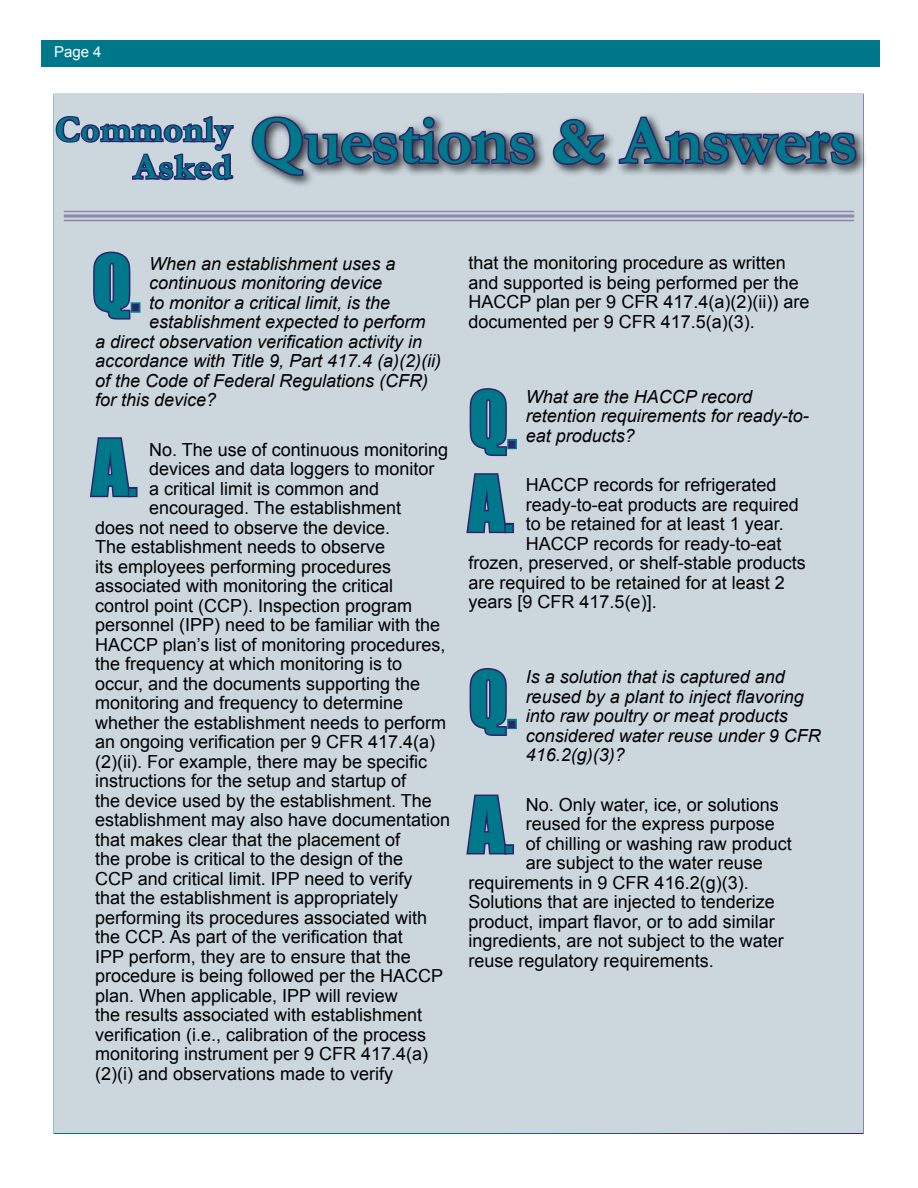
<style>
.page{position:relative;width:918px;height:1188px;background:#fff}
.page>*{position:absolute;margin:0;border:0;box-sizing:border-box;transform-origin:0 0}
.t1{font:72px/84px "Impact";color:#00788b}
.t2{font:700 69px "Garamond";letter-spacing:-.02em;color:#00788b}
.t3{font:700 36px/37.5px "Garamond";letter-spacing:.03em;color:#00788b;text-align:right}
.t4{font:18px/19.5px "Arial";color:#000}
.t5{font:italic 18px/19.5px "Arial";color:#000}
.t6{font:15px "Arial";color:#fff}
.s1{font-size:45px;color:#2e246b}
.s2{font-size:45px}
</style>
<div class="page">
<div style="left:42px;top:40px;width:876px;height:27px;background:#00788b"></div>
<div style="left:54px;top:94px;width:810px;height:1040px;background:#cbd6dd;border:2px solid #fff"></div>
<div style="left:881px;top:0;width:37px;height:1188px;background:#fff"></div>
<div style="left:247px;top:112px;width:621px;height:76px;background:#000;opacity:.75"></div>
<svg style="left:250px;top:93px;width:287px;height:85px"></svg>
<svg style="left:551px;top:112px;width:56px;height:55px"></svg>
<svg style="left:617px;top:93px;width:241px;height:74px"></svg>
<svg style="left:54px;top:104px;width:181px;height:497px"></svg>
<div style="left:131px;top:302px;width:9px;height:11px;border:3px solid #00788b"></div>
<hr style="left:64px;top:211px;width:790px;height:1px;background:#9087ad">
<hr style="left:64px;top:215px;width:790px;height:3px;background:#9087ad">
<hr style="left:64px;top:220px;width:790px;height:1px;background:#9087ad">
<svg style="left:466px;top:794px;width:43px;height:61px"></svg>
<div style="left:504px;top:844px;width:10px;height:10px;border:3px solid #2e246b"></div>
<div style="left:507px;top:439px;width:10px;height:10px;border:3px solid #00788b"></div>
<svg style="left:466px;top:388px;width:43px;height:146px"></svg>
<div style="left:504px;top:523px;width:10px;height:10px;border:3px solid #2e246b"></div>
<svg style="left:469px;top:668px;width:40px;height:68px"></svg>
<div style="left:507px;top:719px;width:10px;height:10px;border:3px solid #00788b"></div>
<p class="t6" style="left:54px;top:42px;width:49px">Page 4</p>
<h3 class="t3" style="left:55px;top:110px;width:178px">Commonly<br>Asked</h3>
<h2 class="t2" style="left:250px;top:100px;width:609px">Questions &amp; Answers</h2>
<h1 class="t1" style="left:92px;top:239px;width:49px">Q<span class="s1">.</span></h1>
<p class="t5" style="left:149px;top:254px;width:248px">When an establishment uses a</p>
<p class="t5" style="left:149px;top:273px;width:235px">continuous monitoring device</p>
<p class="t5" style="left:149px;top:293px;width:243px">to monitor a critical limit, is the</p>
<p class="t5" style="left:149px;top:312px;width:278px">establishment expected to perform</p>
<p class="t5" style="left:95px;top:332px;width:329px">a direct observation verification activity in</p>
<p class="t5" style="left:95px;top:351px;width:347px">accordance with Title 9, Part 417.4 (a)(2)(ii)</p>
<p class="t5" style="left:95px;top:371px;width:335px">of the Code of Federal Regulations (CFR)</p>
<p class="t5" style="left:95px;top:390px;width:123px">for this device?</p>
<p class="t4" style="left:149px;top:440px;width:300px">No. The use of continuous monitoring</p>
<p class="t4" style="left:149px;top:459px;width:287px">devices and data loggers to monitor</p>
<p class="t4" style="left:149px;top:479px;width:232px">a critical limit is common and</p>
<p class="t4" style="left:149px;top:498px;width:253px">encouraged. The establishment</p>
<p class="t4" style="left:95px;top:518px;width:297px">does not need to observe the device.</p>
<p class="t4" style="left:95px;top:537px;width:292px">The establishment needs to observe</p>
<p class="t4" style="left:95px;top:557px;width:298px">its employees performing procedures</p>
<p class="t4" style="left:95px;top:576px;width:300px">associated with monitoring the critical</p>
<p class="t4" style="left:95px;top:596px;width:319px">control point (CCP). Inspection program</p>
<p class="t4" style="left:95px;top:615px;width:347px">personnel (IPP) need to be familiar with the</p>
<p class="t4" style="left:95px;top:635px;width:352px">HACCP plan’s list of monitoring procedures,</p>
<p class="t4" style="left:95px;top:654px;width:309px">the frequency at which monitoring is to</p>
<p class="t4" style="left:95px;top:674px;width:327px">occur, and the documents supporting the</p>
<p class="t4" style="left:95px;top:693px;width:310px">monitoring and frequency to determine</p>
<p class="t4" style="left:95px;top:713px;width:353px">whether the establishment needs to perform</p>
<p class="t4" style="left:95px;top:732px;width:342px">an ongoing verification per 9 CFR 417.4(a)</p>
<p class="t4" style="left:95px;top:752px;width:334px">(2)(ii). For example, there may be specific</p>
<p class="t4" style="left:95px;top:771px;width:313px">instructions for the setup and startup of</p>
<p class="t4" style="left:95px;top:791px;width:338px">the device used by the establishment. The</p>
<p class="t4" style="left:95px;top:810px;width:357px">establishment may also have documentation</p>
<p class="t4" style="left:95px;top:830px;width:307px">that makes clear that the placement of</p>
<p class="t4" style="left:95px;top:849px;width:310px">the probe is critical to the design of the</p>
<p class="t4" style="left:95px;top:869px;width:319px">CCP and critical limit. IPP need to verify</p>
<p class="t4" style="left:95px;top:888px;width:305px">that the establishment is appropriately</p>
<p class="t4" style="left:95px;top:908px;width:334px">performing its procedures associated with</p>
<p class="t4" style="left:95px;top:927px;width:309px">the CCP. As part of the verification that</p>
<p class="t4" style="left:95px;top:947px;width:317px">IPP perform, they are to ensure that the</p>
<p class="t4" style="left:95px;top:966px;width:350px">procedure is being followed per the HACCP</p>
<p class="t4" style="left:95px;top:986px;width:304px">plan. When applicable, IPP will review</p>
<p class="t4" style="left:95px;top:1005px;width:329px">the results associated with establishment</p>
<p class="t4" style="left:95px;top:1025px;width:333px">verification (i.e., calibration of the process</p>
<p class="t4" style="left:95px;top:1044px;width:335px">monitoring instrument per 9 CFR 417.4(a)</p>
<p class="t4" style="left:95px;top:1064px;width:300px">(2)(i) and observations made to verify</p>
<h1 class="t1" style="left:92px;top:424px;width:46px">A<span class="s2">.</span></h1>
<p class="t4" style="left:469px;top:254px;width:342px">that the monitoring procedure as written and supported is being performed per the HACCP plan per 9 CFR 417.4(a)(2)(ii)) are documented per 9 CFR 417.5(a)(3).</p>
<h1 class="t1" style="left:468px;top:376px;width:49px">Q<span class="s1">.<br></span>A<span class="s2">.</span></h1>
<p class="t5" style="left:526px;top:387px;width:285px">What are the HACCP record retention requirements for ready-to&shy;eat products?</p>
<p class="t4" style="left:526px;top:475px;width:252px">HACCP records for refrigerated</p>
<p class="t4" style="left:526px;top:495px;width:275px">ready-to-eat products are required</p>
<p class="t4" style="left:526px;top:514px;width:260px">to be retained for at least 1 year.</p>
<p class="t4" style="left:526px;top:534px;width:257px">HACCP records for ready-to-eat</p>
<p class="t4" style="left:469px;top:553px;width:339px">frozen, preserved, or shelf-stable products</p>
<p class="t4" style="left:469px;top:573px;width:318px">are required to be retained for at least 2</p>
<p class="t4" style="left:469px;top:592px;width:190px">years [9 CFR 417.5(e)].</p>
<h1 class="t1" style="left:469px;top:655px;width:49px">Q<span class="s1">.</span></h1>
<p class="t5" style="left:526px;top:667px;width:297px">Is a solution that is captured and reused by a plant to inject flavoring into raw poultry or meat products considered water reuse under 9 CFR<br>416.2(g)(3)?</p>
<p class="t4" style="left:526px;top:795px;width:255px">No. Only water, ice, or solutions</p>
<p class="t4" style="left:526px;top:814px;width:251px">reused for the express purpose</p>
<p class="t4" style="left:526px;top:834px;width:268px">of chilling or washing raw product</p>
<p class="t4" style="left:526px;top:853px;width:239px">are subject to the water reuse</p>
<p class="t4" style="left:469px;top:873px;width:282px">requirements in 9 CFR 416.2(g)(3).</p>
<p class="t4" style="left:469px;top:892px;width:308px">Solutions that are injected to tenderize</p>
<p class="t4" style="left:469px;top:912px;width:308px">product, impart flavor, or to add similar</p>
<p class="t4" style="left:469px;top:931px;width:317px">ingredients, are not subject to the water</p>
<p class="t4" style="left:469px;top:951px;width:247px">reuse regulatory requirements.</p>
<h1 class="t1" style="left:468px;top:781px;width:46px">A<span class="s2">.</span></h1>
</div>
